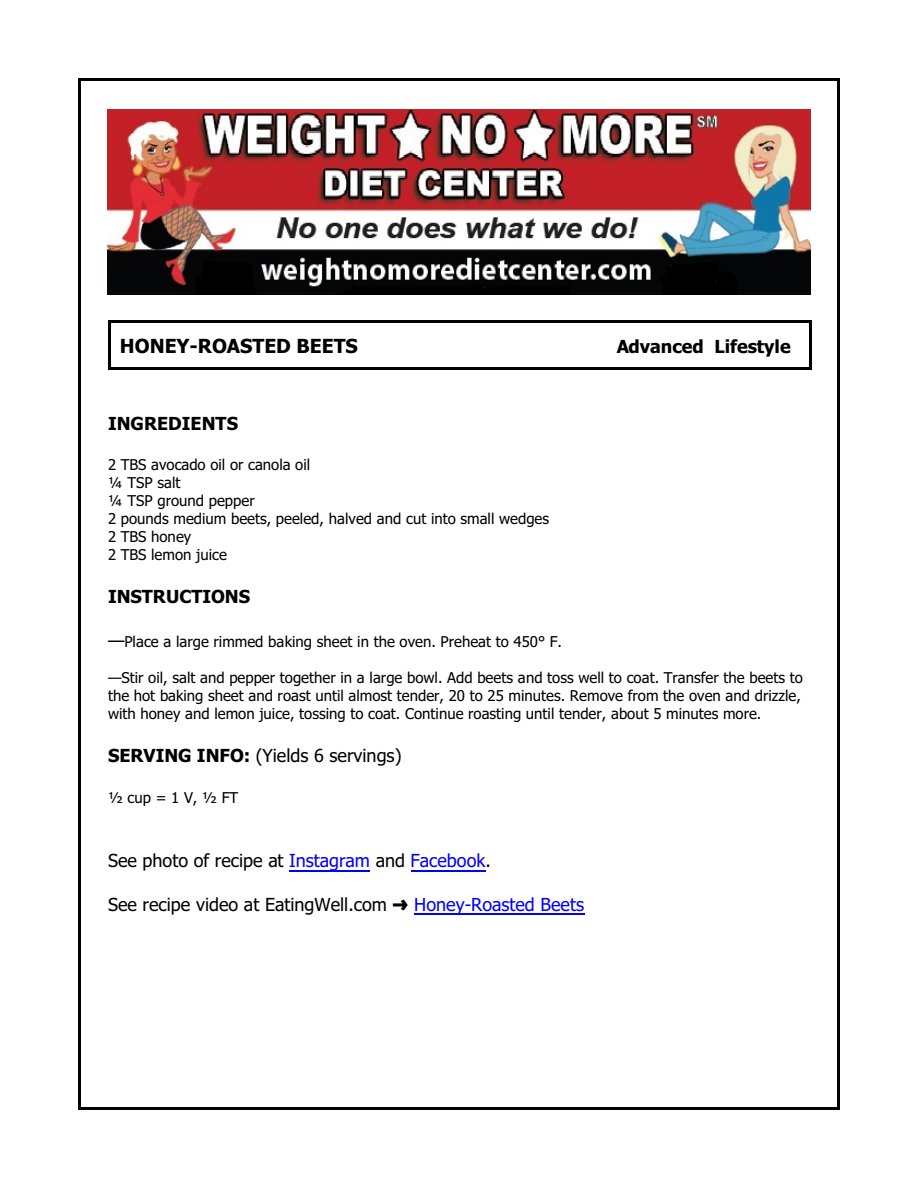
<style>
.page{position:relative;width:918px;height:1188px;background:#fff}
.page>*{position:absolute;margin:0;border:0;box-sizing:border-box;transform-origin:0 0}
.t1{font:700 19.5px "Tahoma";color:#000}
.t2{font:18px "Tahoma";color:#000}
.t3{font:700 18px "Tahoma";color:#000}
.t4{font:18px "Tahoma";color:#00f}
.t5{font:15px/18px "Tahoma";color:#000}
.s1{font-size:18px}
.s2{font-weight:700}
.s3{color:#00f}
</style>
<div class="page">
<hr style="left:78px;top:78px;width:3px;height:1032px;background:#000">
<hr style="left:837px;top:78px;width:3px;height:1032px;background:#000">
<hr style="left:78px;top:78px;width:762px;height:3px;background:#000">
<hr style="left:78px;top:1107px;width:762px;height:3px;background:#000">
<img style="left:108px;top:110px;width:702px;height:185px">
<hr style="left:108px;top:320px;width:3px;height:49px;background:#000">
<hr style="left:809px;top:320px;width:3px;height:49px;background:#000">
<hr style="left:108px;top:320px;width:704px;height:3px;background:#000">
<hr style="left:108px;top:367px;width:704px;height:2px;background:#000">
<hr style="left:289px;top:870px;width:81px;height:1px;background:#00f">
<hr style="left:411px;top:870px;width:74px;height:1px;background:#00f">
<hr style="left:414px;top:914px;width:170px;height:1px;background:#00f">
<h1 class="t1" style="left:120px;top:338px;width:240px">HONEY-ROASTED BEETS</h1>
<p class="t3" style="left:617px;top:340px;width:176px">Advanced Lifestyle</p>
<p class="t3" style="left:108px;top:416px;width:132px">INGREDIENTS</p>
<p class="t5" style="left:108px;top:457px;width:443px">2 TBS avocado oil or canola oil<br>¼ TSP salt<br>¼ TSP ground pepper<br>2 pounds medium beets, peeled, halved and cut into small wedges<br>2 TBS honey<br>2 TBS lemon juice</p>
<p class="t3" style="left:108px;top:589px;width:144px">INSTRUCTIONS</p>
<p class="t5" style="left:108px;top:634px;width:456px"><span class="s1">—</span>Place a large rimmed baking sheet in the oven. Preheat to 450° F.</p>
<p class="t5" style="left:108px;top:670px;width:696px">—Stir oil, salt and pepper together in a large bowl. Add beets and toss well to coat. Transfer the beets to the hot baking sheet and roast until almost tender, 20 to 25 minutes. Remove from the oven and drizzle, with honey and lemon juice, tossing to coat. Continue roasting until tender, about 5 minutes more.</p>
<p class="t2" style="left:108px;top:749px;width:295px"><span class="s2">SERVING INFO:</span> (Yields 6 servings)</p>
<p class="t5" style="left:108px;top:790px;width:132px">½ cup = 1 V, ½ FT</p>
<p class="t2" style="left:108px;top:854px;width:384px">See photo of recipe at <span class="s3">Instagram</span> and <span class="s3">Facebook</span>.</p>
<p class="t2" style="left:108px;top:897px;width:281px">See recipe video at EatingWell.com</p>
<p class="t4" style="left:414px;top:897px;width:172px">Honey-Roasted Beets</p>
</div>
